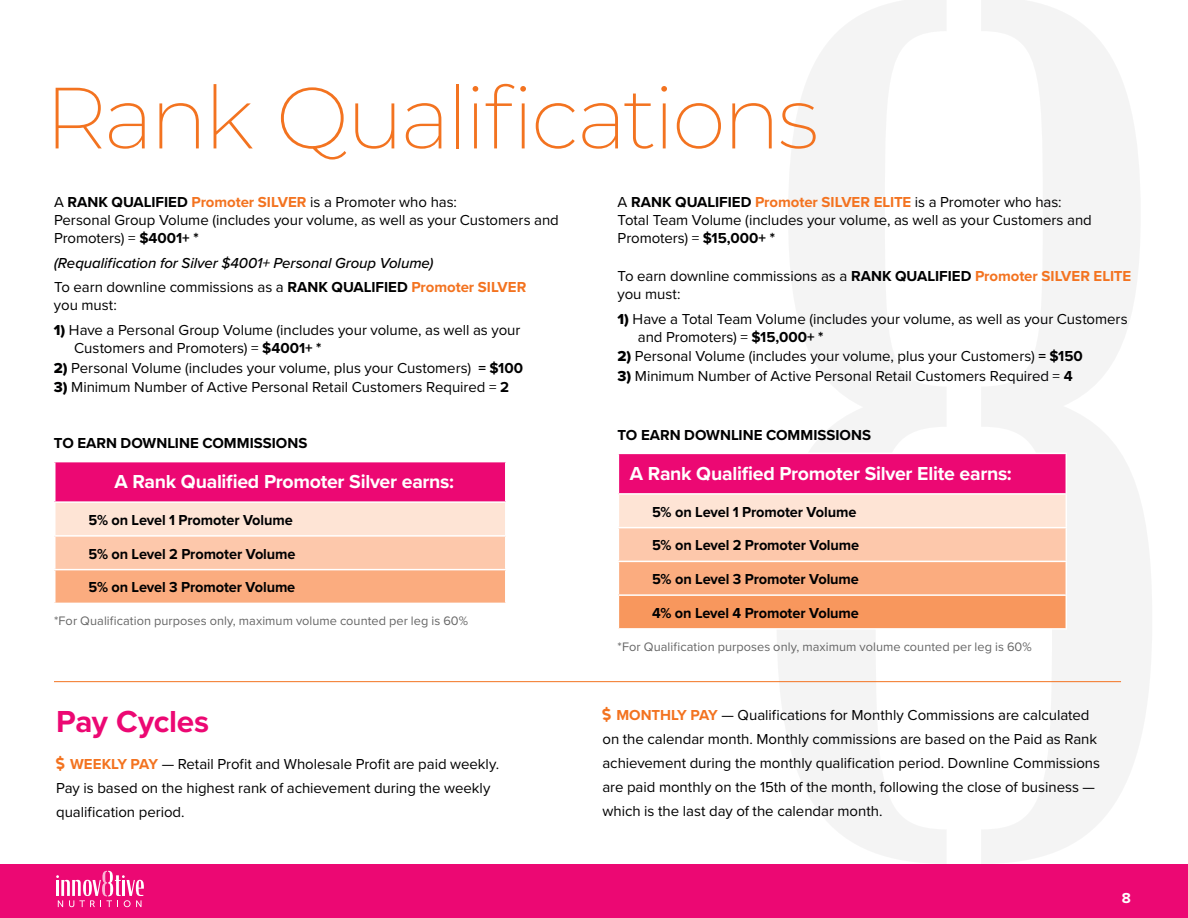
<style>
.page{position:relative;width:1188px;height:918px;background:#fff}
.page>*{position:absolute;margin:0;border:0;box-sizing:border-box;transform-origin:0 0}
.t1{font:200 86.7px "Montserrat";letter-spacing:-.035em;color:#f37320}
.t2{font:700 31.5px "Proxima Nova";letter-spacing:-.01em;color:#ec0873}
.t3{font:700 19.5px "Proxima Nova";letter-spacing:-.015em;color:#fff}
.t4{font:15px/18px "Proxima Nova";letter-spacing:-.005em;color:#000001}
.t5{font:700 15px "Proxima Nova";letter-spacing:-.005em;color:#000001}
.t6{font:italic 500 15px/24.8px "Proxima Nova";letter-spacing:-.005em;color:#000001}
.t7{font:700 15px "Proxima Nova";color:#fff}
.t8{font:12.75px "Proxima Nova";letter-spacing:.005em;color:#666}
.s1{font-weight:700}
.s2{font-weight:700;color:#f37320}
.s3{font-weight:400;font-style:normal}
.s4{font-weight:700;font-style:normal}
.s5{font-weight:700;font-style:normal;color:#f37320}
.s6{font-family:"Proxima Nova Extrabld"}
</style>
<div class="page">
<div style="left:0;top:864px;width:1188px;height:54px;background:#ec0873"></div>
<svg style="left:56px;top:871px;width:88px;height:36px"></svg>
<svg style="left:777px;top:0;width:170px;height:863px;fill:#f4f4f4"></svg>
<svg style="left:981px;top:0;width:171px;height:863px;fill:#f4f4f4"></svg>
<div style="left:55px;top:462px;width:451px;height:40px;background:#ec0873"></div>
<div style="left:55px;top:502px;width:451px;height:34px;background:#fee4d5"></div>
<div style="left:55px;top:536px;width:451px;height:34px;background:#fdc8ab"></div>
<div style="left:55px;top:570px;width:451px;height:33px;background:#fbac7f"></div>
<hr style="left:54px;top:462px;width:2px;height:39px;background:#fff">
<hr style="left:505px;top:462px;width:2px;height:39px;background:#fff">
<hr style="left:54px;top:501px;width:453px;height:2px;background:#fff">
<hr style="left:54px;top:503px;width:2px;height:32px;background:#fff">
<hr style="left:505px;top:503px;width:2px;height:32px;background:#fff">
<hr style="left:54px;top:535px;width:453px;height:2px;background:#fff">
<hr style="left:54px;top:537px;width:2px;height:32px;background:#fff">
<hr style="left:505px;top:537px;width:2px;height:32px;background:#fff">
<hr style="left:54px;top:569px;width:453px;height:1px;background:#fff">
<hr style="left:54px;top:570px;width:2px;height:33px;background:#fff">
<hr style="left:505px;top:570px;width:2px;height:33px;background:#fff">
<div style="left:618px;top:453px;width:448px;height:41px;background:#ec0873"></div>
<div style="left:618px;top:494px;width:448px;height:34px;background:#fee4d5"></div>
<div style="left:618px;top:528px;width:448px;height:33px;background:#fdc8ab"></div>
<div style="left:618px;top:561px;width:448px;height:34px;background:#fbac7f"></div>
<div style="left:618px;top:595px;width:448px;height:34px;background:#f8975d"></div>
<hr style="left:618px;top:453px;width:449px;height:1px;background:#fff">
<hr style="left:618px;top:454px;width:1px;height:39px;background:#fff">
<hr style="left:1066px;top:454px;width:1px;height:39px;background:#fff">
<hr style="left:618px;top:493px;width:449px;height:2px;background:#fff">
<hr style="left:618px;top:495px;width:1px;height:32px;background:#fff">
<hr style="left:1066px;top:495px;width:1px;height:32px;background:#fff">
<hr style="left:618px;top:527px;width:449px;height:1px;background:#fff">
<hr style="left:618px;top:528px;width:1px;height:33px;background:#fff">
<hr style="left:1066px;top:528px;width:1px;height:33px;background:#fff">
<hr style="left:618px;top:561px;width:449px;height:1px;background:#fff">
<hr style="left:618px;top:562px;width:1px;height:32px;background:#fff">
<hr style="left:1066px;top:562px;width:1px;height:32px;background:#fff">
<hr style="left:618px;top:594px;width:449px;height:2px;background:#fff">
<hr style="left:618px;top:596px;width:1px;height:32px;background:#fff">
<hr style="left:1066px;top:596px;width:1px;height:32px;background:#fff">
<hr style="left:618px;top:628px;width:449px;height:2px;background:#fff">
<hr style="left:54px;top:681px;width:1067px;height:1px;background:#f37320">
<h1 class="t1" style="left:45px;top:59px;width:776px">Rank Qualifications</h1>
<p class="t4" style="left:54px;top:192px;width:506px">A <span class="s1">RANK QUALIFIED</span> <span class="s2">Promoter SILVER</span> is a Promoter who has:<br>Personal Group Volume (includes your volume, as well as your Customers and<br>Promoters) = <span class="s1">$4001+ *</span></p>
<p class="t6" style="left:54px;top:250px;width:474px">(Requalification for Silver $4001+ Personal Group Volume)<br><span class="s3">To earn downline commissions as a</span> <span class="s4">RANK QUALIFIED</span> <span class="s5">Promoter SILVER</span></p>
<p class="t4" style="left:54px;top:296px;width:65px">you must:</p>
<p class="t4" style="left:74px;top:321px;width:448px;text-indent:-20px"><span class="s6">1)</span> Have a Personal Group Volume (includes your volume, as well as your<br>Customers and Promoters) = <span class="s1">$4001+ *</span></p>
<p class="t4" style="left:54px;top:358px;width:471px"><span class="s6">2)</span> Personal Volume (includes your volume, plus your Customers) <span class="s1">= $100</span></p>
<p class="t4" style="left:54px;top:377px;width:457px"><span class="s6">3)</span> Minimum Number of Active Personal Retail Customers Required = <span class="s1">2</span></p>
<p class="t5" style="left:54px;top:432px;width:255px">TO EARN DOWNLINE COMMISSIONS</p>
<h3 class="t3" style="left:114px;top:467px;width:341px">A Rank Qualified Promoter Silver earns:</h3>
<p class="t5" style="left:88px;top:509px;width:206px">5% on Level 1 Promoter Volume</p>
<p class="t5" style="left:88px;top:543px;width:209px">5% on Level 2 Promoter Volume</p>
<p class="t5" style="left:88px;top:576px;width:208px">5% on Level 3 Promoter Volume</p>
<p class="t8" style="left:54px;top:611px;width:416px">*For Qualification purposes only, maximum volume counted per leg is 60%</p>
<h2 class="t2" style="left:56px;top:698px;width:155px">Pay Cycles</h2>
<p class="t4" style="left:56px;top:752px;width:444px;line-height:24px;text-indent:14px"><span class="s2">WEEKLY PAY</span> — Retail Profit and Wholesale Profit are paid weekly.<br>Pay is based on the highest rank of achievement during the weekly qualification period.</p>
<p class="t4" style="left:618px;top:192px;width:476px">A <span class="s1">RANK QUALIFIED</span> <span class="s2">Promoter SILVER ELITE</span> is a Promoter who has:<br>Total Team Volume (includes your volume, as well as your Customers and<br>Promoters) = <span class="s1">$15,000+ *</span></p>
<p class="t4" style="left:618px;top:267px;width:515px">To earn downline commissions as a <span class="s1">RANK QUALIFIED</span> <span class="s2">Promoter SILVER ELITE </span>you must:</p>
<p class="t4" style="left:638px;top:309px;width:491px;text-indent:-20px"><span class="s6">1)</span> Have a Total Team Volume (includes your volume, as well as your Customers and Promoters) = <span class="s1">$15,000+ *</span></p>
<p class="t4" style="left:618px;top:347px;width:467px"><span class="s6">2)</span> Personal Volume (includes your volume, plus your Customers) <span class="s1">= $150</span></p>
<p class="t4" style="left:618px;top:366px;width:457px"><span class="s6">3)</span> Minimum Number of Active Personal Retail Customers Required = <span class="s1">4</span></p>
<p class="t5" style="left:618px;top:424px;width:255px">TO EARN DOWNLINE COMMISSIONS</p>
<h3 class="t3" style="left:630px;top:459px;width:383px">A Rank Qualified Promoter Silver Elite earns:</h3>
<p class="t5" style="left:652px;top:501px;width:206px">5% on Level 1 Promoter Volume</p>
<p class="t5" style="left:652px;top:534px;width:209px">5% on Level 2 Promoter Volume</p>
<p class="t5" style="left:652px;top:568px;width:208px">5% on Level 3 Promoter Volume</p>
<p class="t5" style="left:652px;top:602px;width:208px">4% on Level 4 Promoter Volume</p>
<p class="t8" style="left:618px;top:637px;width:416px">*For Qualification purposes only, maximum volume counted per leg is 60%</p>
<p class="t4" style="left:602px;top:702px;width:499px;line-height:24px;text-indent:14px"><span class="s2">MONTHLY PAY</span> — Qualifications for Monthly Commissions are calculated on the calendar month. Monthly commissions are based on the Paid as Rank achievement during the monthly qualification period. Downline Commissions are paid monthly on the 15th of the month, following the close of business — which is the last day of the calendar month.</p>
<p class="t7" style="left:1122px;top:887px;width:11px">8</p>
</div>
